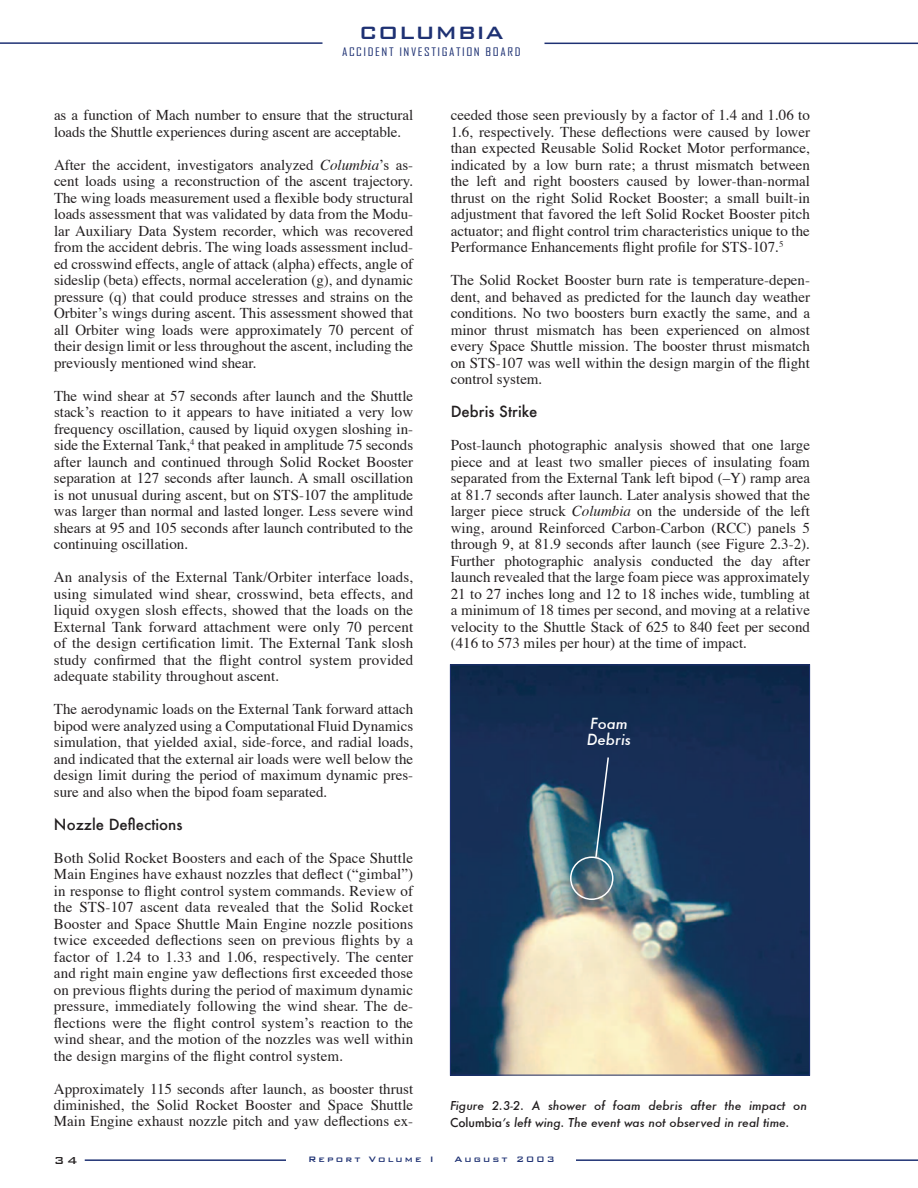
<style>
.page{position:relative;width:918px;height:1188px;background:#fff}
.page>*{position:absolute;margin:0;border:0;box-sizing:border-box;transform-origin:0 0}
.t1{font:500 23.85px "Bank Gothic BT";color:#1e3173}
.Body{font:15px/16.5px "Times";color:#231f20;text-align:justify}
.Heading_3{font:500 15px "Futura";color:#231f20}
.t2{font:italic 500 15px "Futura";color:#fff}
.t3{font:500 13.5px "Bank Gothic BT";color:#231f20}
.t4{font:italic 500 12px/16.5px "Futura";color:#231f20}
.t5{font:11.25px "Agency FB";letter-spacing:.115em;color:#1e3173;scale:1.2 1}
.t6{font:500 10.5px "Bank Gothic BT";letter-spacing:.2em;color:#1e3173}
.s1{font-style:italic}
.s2{font-style:normal}
</style>
<div class="page">
<hr style="left:544px;top:43px;width:374px;height:1px;background:#1e3173">
<hr style="left:0;top:42px;width:322px;height:2px;background:#1e3173">
<hr style="left:85px;top:1159px;width:833px;height:2px;background:#1e3173">
<div style="left:286px;top:1154px;width:290px;height:14px;background:#fff"></div>
<img style="left:452px;top:666px;width:356px;height:408px">
<div style="left:450px;top:664px;width:360px;height:412px;border:1px solid #1e3173"></div>
<div style="left:570px;top:856px;width:44px;height:44px;border:2px solid #fff;border-radius:50%"></div>
<svg style="left:594px;top:756px;width:16px;height:103px"></svg>
<h1 class="t1" style="left:359px;top:20px;width:147px">COLUMBIA</h1>
<p class="t5" style="left:342px;top:45px;width:150px">ACCIDENT INVESTIGATION BOARD</p>
<p class="Body" style="left:54px;top:108px;width:361px">as a function of Mach number to ensure that the structural loads the Shuttle experiences during ascent are acceptable.</p>
<p class="Body" style="left:54px;top:157px;width:361px">After the accident, investigators analyzed <span class="s1">Columbia</span>ʼs as&shy;cent loads using a reconstruction of the ascent trajectory.<br>The wing loads measurement used a flexible body structural loads assessment that was validated by data from the Modu&shy;lar Auxiliary Data System recorder, which was recovered from the accident debris. The wing loads assessment includ&shy;ed crosswind effects, angle of attack (alpha) effects, angle of sideslip (beta) effects, normal acceleration (g), and dynamic pressure (q) that could produce stresses and strains on the Orbiterʼs wings during ascent. This assessment showed that all Orbiter wing loads were approximately 70 percent of their design limit or less throughout the ascent, including the previously mentioned wind shear.</p>
<p class="Body" style="left:54px;top:388px;width:361px">The wind shear at 57 seconds after launch and the Shuttle stackʼs reaction to it appears to have initiated a very low frequency oscillation, caused by liquid oxygen sloshing in&shy;side the External Tank,<sup>4</sup> that peaked in amplitude 75 seconds after launch and continued through Solid Rocket Booster separation at 127 seconds after launch. A small oscillation is not unusual during ascent, but on STS-107 the amplitude was larger than normal and lasted longer. Less severe wind shears at 95 and 105 seconds after launch contributed to the continuing oscillation.</p>
<p class="Body" style="left:54px;top:570px;width:361px">An analysis of the External Tank/Orbiter interface loads, using simulated wind shear, crosswind, beta effects, and liquid oxygen slosh effects, showed that the loads on the External Tank forward attachment were only 70 percent of the design certification limit. The External Tank slosh study confirmed that the flight control system provided adequate stability throughout ascent.</p>
<p class="Body" style="left:54px;top:702px;width:361px">The aerodynamic loads on the External Tank forward attach bipod were analyzed using a Computational Fluid Dynamics simulation, that yielded axial, side-force, and radial loads, and indicated that the external air loads were well below the design limit during the period of maximum dynamic pres&shy;sure and also when the bipod foam separated.</p>
<p class="Heading_3" style="left:54px;top:814px;width:130px">Nozzle Deflections</p>
<p class="Body" style="left:54px;top:850px;width:361px">Both Solid Rocket Boosters and each of the Space Shuttle Main Engines have exhaust nozzles that deflect (“gimbal”) in response to flight control system commands. Review of the STS-107 ascent data revealed that the Solid Rocket Booster and Space Shuttle Main Engine nozzle positions twice exceeded deflections seen on previous flights by a factor of 1.24 to 1.33 and 1.06, respectively. The center and right main engine yaw deflections first exceeded those on previous flights during the period of maximum dynamic pressure, immediately following the wind shear. The de&shy;flections were the flight control systemʼs reaction to the wind shear, and the motion of the nozzles was well within the design margins of the flight control system.</p>
<p class="Body" style="left:54px;top:1081px;width:361px">Approximately 115 seconds after launch, as booster thrust diminished, the Solid Rocket Booster and Space Shuttle Main Engine exhaust nozzle pitch and yaw deflections ex-</p>
<p class="Body" style="left:451px;top:108px;width:361px">ceeded those seen previously by a factor of 1.4 and 1.06 to 1.6, respectively. These deflections were caused by lower than expected Reusable Solid Rocket Motor performance, indicated by a low burn rate; a thrust mismatch between the left and right boosters caused by lower-than-normal thrust on the right Solid Rocket Booster; a small built-in adjustment that favored the left Solid Rocket Booster pitch actuator; and flight control trim characteristics unique to the Performance Enhancements flight profile for STS-107.<sup>5</sup></p>
<p class="Body" style="left:451px;top:273px;width:361px">The Solid Rocket Booster burn rate is temperature-depen&shy;dent, and behaved as predicted for the launch day weather conditions. No two boosters burn exactly the same, and a minor thrust mismatch has been experienced on almost every Space Shuttle mission. The booster thrust mismatch on STS-107 was well within the design margin of the flight control system.</p>
<p class="Heading_3" style="left:451px;top:401px;width:88px">Debris Strike</p>
<p class="Body" style="left:451px;top:438px;width:361px">Post-launch photographic analysis showed that one large piece and at least two smaller pieces of insulating foam separated from the External Tank left bipod (–Y) ramp area at 81.7 seconds after launch. Later analysis showed that the larger piece struck <span class="s1">Columbia</span> on the underside of the left wing, around Reinforced Carbon-Carbon (RCC) panels 5 through 9, at 81.9 seconds after launch (see Figure 2.3-2).<br>Further photographic analysis conducted the day after launch revealed that the large foam piece was approximately 21 to 27 inches long and 12 to 18 inches wide, tumbling at a minimum of 18 times per second, and moving at a relative velocity to the Shuttle Stack of 625 to 840 feet per second (416 to 573 miles per hour) at the time of impact.</p>
<p class="t2" style="left:590px;top:713px;width:39px">Foam</p>
<p class="t2" style="left:587px;top:730px;width:46px">Debris</p>
<p class="t4" style="left:450px;top:1097px;width:358px">Figure 2.3-2. A shower of foam debris after the impact on<br><span class="s2">Columbia</span>ʼs left wing. The event was not observed in real time.</p>
<p class="t3" style="left:54px;top:1153px;width:25px">34</p>
<p class="t6" style="left:308px;top:1154px;width:127px">Report Volume I</p>
<p class="t6" style="left:454px;top:1154px;width:102px">August 2003</p>
</div>
